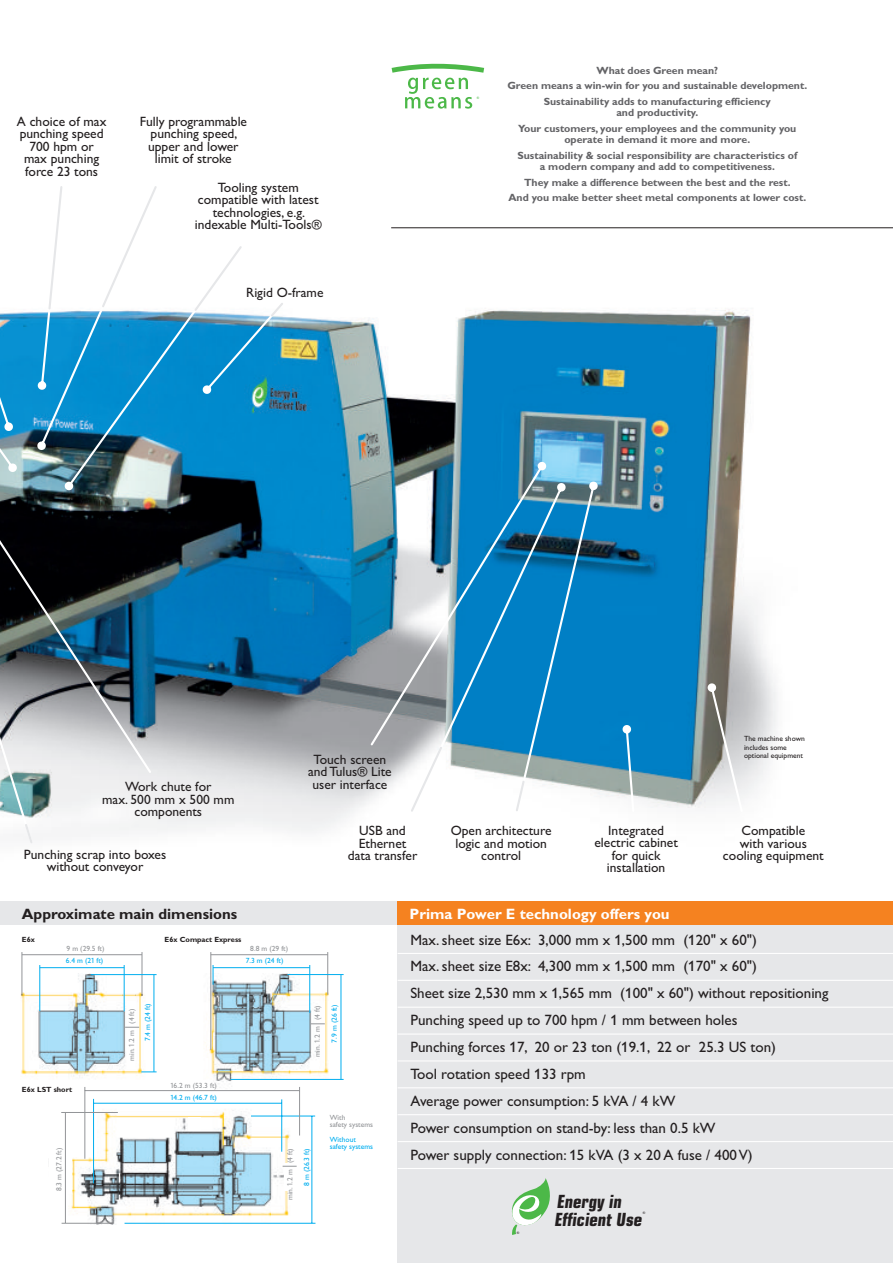
<style>
.page{position:relative;width:893px;height:1263px;background:#fff}
.page>*{position:absolute;margin:0;border:0;box-sizing:border-box;transform-origin:0 0}
.t1{font:700 condensed 18.15px/17.2px "Eurostile LT";color:#231f20}
.t2{font:15px/26.8px "Gill Alt One";color:#231f20}
.t3{font:700 15px "Gill Sans M Tone";color:#fff}
.t4{font:700 15px "Gill Alt One";color:#231f20}
.t5{font:13.5px/12.3px "Gill Alt One";color:#231f20;text-align:center}
.t6{font:700 10.5px/15.9px "Gill Alt One";color:#636366;text-align:center}
.t7{font:7.5px/6.9px "Gill Sans M Tone";color:#939598}
.t8{font:7.5px/6.9px "Gill Sans M Tone";color:#00aeef}
.t9{font:7.5px/8.7px "Gill Alt One";color:#231f20}
.t10{font:700 7.5px "Gill Sans M Tone";color:#231f20}
.t11{font:3.45px "Arial";color:#231f20}
.t12{font:3.3px "Arial";color:#4cb848}
</style>
<div class="page">
<img style="left:743px;top:310px;width:34px;height:489px">
<div style="left:0;top:902px;width:893px;height:23px;background:#e6e7e9"></div>
<img style="left:0;top:227px;width:743px;height:605px">
<svg style="left:193px;top:244px;width:51px;height:69px"></svg>
<svg style="left:409px;top:745px;width:35px;height:68px"></svg>
<svg style="left:23px;top:822px;width:11px;height:22px"></svg>
<svg style="left:269px;top:301px;width:16px;height:17px"></svg>
<svg style="left:100px;top:186px;width:58px;height:123px"></svg>
<svg style="left:47px;top:186px;width:17px;height:125px"></svg>
<svg style="left:514px;top:779px;width:12px;height:34px"></svg>
<div style="left:398px;top:902px;width:495px;height:23px;background:#f58220"></div>
<div style="left:398px;top:925px;width:495px;height:338px;background:#e6e7e9"></div>
<svg style="left:511px;top:1178px;width:39px;height:57px"></svg>
<img style="left:21px;top:974px;width:309px;height:250px">
<hr style="left:124px;top:965px;width:1px;height:46px;background:#00aeef">
<svg style="left:311px;top:1023px;width:14px;height:1px"></svg>
<hr style="left:39px;top:965px;width:1px;height:46px;background:#00aeef">
<hr style="left:40px;top:967px;width:84px;height:1px;background:#00aeef">
<hr style="left:142px;top:952px;width:1px;height:43px;background:#939598">
<svg style="left:125px;top:1027px;width:14px;height:1px"></svg>
<hr style="left:22px;top:952px;width:1px;height:43px;background:#939598">
<hr style="left:22px;top:954px;width:120px;height:1px;background:#939598">
<hr style="left:91px;top:974px;width:66px;height:1px;background:#00aeef">
<svg style="left:141px;top:1071px;width:16px;height:1px"></svg>
<hr style="left:154px;top:974px;width:1px;height:98px;background:#00aeef">
<svg style="left:135px;top:994px;width:8px;height:2px"></svg>
<hr style="left:230px;top:1079px;width:114px;height:1px;background:#00aeef">
<hr style="left:341px;top:974px;width:1px;height:105px;background:#00aeef">
<hr style="left:309px;top:965px;width:1px;height:48px;background:#00aeef">
<svg style="left:213px;top:965px;width:1px;height:20px"></svg>
<hr style="left:213px;top:967px;width:97px;height:1px;background:#00aeef">
<hr style="left:327px;top:952px;width:1px;height:43px;background:#939598">
<hr style="left:210px;top:952px;width:1px;height:98px;background:#939598">
<hr style="left:211px;top:954px;width:117px;height:1px;background:#939598">
<hr style="left:287px;top:974px;width:57px;height:1px;background:#00aeef">
<div style="left:288px;top:1143px;width:27px;height:54px;background:#fff"></div>
<hr style="left:125px;top:1223px;width:190px;height:1px;background:#00aeef">
<hr style="left:311px;top:1116px;width:1px;height:107px;background:#00aeef">
<hr style="left:251px;top:1116px;width:64px;height:1px;background:#00aeef">
<hr style="left:281px;top:1099px;width:1px;height:53px;background:#00aeef">
<hr style="left:93px;top:1099px;width:1px;height:84px;background:#00aeef">
<hr style="left:94px;top:1103px;width:188px;height:1px;background:#00aeef">
<div style="left:50px;top:1139px;width:22px;height:55px;background:#fff"></div>
<div style="left:284px;top:1163px;width:12px;height:27px;background:#fff"></div>
<div style="left:189px;top:1117px;width:12px;height:13px;background:#fff"></div>
<hr style="left:65px;top:1112px;width:1px;height:111px;background:#939598">
<hr style="left:62px;top:1223px;width:47px;height:1px;background:#939598">
<hr style="left:61px;top:1112px;width:57px;height:1px;background:#939598">
<svg style="left:283px;top:1166px;width:14px;height:1px"></svg>
<hr style="left:299px;top:1087px;width:1px;height:48px;background:#939598">
<hr style="left:85px;top:1090px;width:215px;height:1px;background:#939598">
<hr style="left:84px;top:1087px;width:1px;height:72px;background:#939598">
<hr style="left:398px;top:953px;width:495px;height:1px;background:#fff">
<hr style="left:398px;top:980px;width:495px;height:1px;background:#fff">
<hr style="left:398px;top:1007px;width:495px;height:1px;background:#fff">
<hr style="left:398px;top:1033px;width:495px;height:1px;background:#fff">
<hr style="left:398px;top:1060px;width:495px;height:1px;background:#fff">
<hr style="left:398px;top:1087px;width:495px;height:1px;background:#fff">
<hr style="left:398px;top:1114px;width:495px;height:1px;background:#fff">
<hr style="left:398px;top:1141px;width:495px;height:1px;background:#fff">
<hr style="left:398px;top:1168px;width:495px;height:1px;background:#fff">
<svg style="left:392px;top:63px;width:92px;height:46px"></svg>
<hr style="left:391px;top:228px;width:502px;height:1px;background:#231f20">
<p class="t5" style="left:17px;top:117px;width:91px">A choice of max punching speed<br>700 hpm or max punching force 23 tons</p>
<p class="t5" style="left:140px;top:117px;width:109px">Fully programmable punching speed, upper and lower limit of stroke</p>
<p class="t5" style="left:195px;top:183px;width:128px">Tooling system compatible with latest technologies, e.g. indexable Multi-Tools®</p>
<p class="t5" style="left:246px;top:288px;width:79px">Rigid O-frame</p>
<p class="t12" style="left:477px;top:97px;width:4px">®</p>
<p class="t6" style="left:507px;top:63px;width:301px">What does Green mean?<br>Green means a win-win for you and sustainable development.<br>Sustainability adds to manufacturing efficiency</p>
<p class="t6" style="left:518px;top:106px;width:280px">and productivity.<br>Your customers, your employees and the community you</p>
<p class="t6" style="left:517px;top:133px;width:281px">operate in demand it more and more.<br>Sustainability &amp; social responsibility are characteristics of</p>
<p class="t6" style="left:508px;top:159px;width:299px">a modern company and add to competitiveness.<br>They make a difference between the best and the rest.<br>And you make better sheet metal components at lower cost.</p>
<p class="t5" style="left:102px;top:782px;width:134px">Work chute for<br>max. 500 mm x 500 mm components</p>
<p class="t5" style="left:308px;top:755px;width:85px">Touch screen and Tulus® Lite user interface</p>
<p class="t9" style="left:744px;top:735px;width:62px">The machine shown includes some optional equipment</p>
<p class="t5" style="left:24px;top:849px;width:144px">Punching scrap into boxes without conveyor</p>
<p class="t4" style="left:22px;top:908px;width:217px">Approximate main dimensions</p>
<p class="t5" style="left:348px;top:826px;width:71px">USB and<br>Ethernet data transfer</p>
<p class="t5" style="left:594px;top:826px;width:85px">Integrated electric cabinet for quick installation</p>
<p class="t5" style="left:451px;top:826px;width:102px">Open architecture logic and motion control</p>
<p class="t3" style="left:410px;top:905px;width:262px">Prima Power E technology offers you</p>
<p class="t5" style="left:723px;top:826px;width:102px">Compatible<br>with various cooling equipment</p>
<p class="t10" style="left:22px;top:935px;width:15px">E6x</p>
<p class="t10" style="left:165px;top:935px;width:78px">E6x Compact Express</p>
<p class="t7" style="left:67px;top:945px;width:39px">9 m (29.5 ft)</p>
<p class="t7" style="left:250px;top:945px;width:39px">8.8 m (29 ft)</p>
<p class="t8" style="left:66px;top:957px;width:39px">6.4 m (21 ft)</p>
<p class="t8" style="left:246px;top:957px;width:39px">7.3 m (24 ft)</p>
<p class="t8" style="left:144px;top:1041px;width:39px;rotate:-90deg">7.4 m (24 ft)</p>
<p class="t8" style="left:331px;top:1042px;width:39px;rotate:-90deg">7.9 m (26 ft)</p>
<p class="t7" style="left:128px;top:1061px;width:54px;rotate:-90deg">min. 1.2 m (4 ft)</p>
<p class="t7" style="left:314px;top:1057px;width:54px;rotate:-90deg">min. 1.2 m (4 ft)</p>
<p class="t7" style="left:170px;top:1082px;width:48px">16.2 m (53.3 ft)</p>
<p class="t8" style="left:170px;top:1094px;width:48px">14.2 m (46.7 ft)</p>
<p class="t10" style="left:22px;top:1085px;width:52px">E6x LST short</p>
<p class="t7" style="left:56px;top:1191px;width:45px;rotate:-90deg">8.3 m (27.2 ft)</p>
<p class="t8" style="left:303px;top:1186px;width:39px;rotate:-90deg">8 m (26.3 ft)</p>
<p class="t7" style="left:287px;top:1200px;width:54px;rotate:-90deg">min. 1.2 m (4 ft)</p>
<p class="t7" style="left:330px;top:1114px;width:45px">With<br>safety systems</p>
<p class="t8" style="left:330px;top:1136px;width:45px">Without safety systems</p>
<p class="t2" style="left:410px;top:928px;width:420px">Max. sheet size E6x: 3,000 mm x 1,500 mm (120" x 60")<br>Max. sheet size E8x: 4,300 mm x 1,500 mm (170" x 60")<br>Sheet size 2,530 mm x 1,565 mm (100" x 60") without repositioning Punching speed up to 700 hpm / 1 mm between holes<br>Punching forces 17, 20 or 23 ton (19.1, 22 or 25.3 US ton)<br>Tool rotation speed 133 rpm<br>Average power consumption: 5 kVA / 4 kW<br>Power consumption on stand-by: less than 0.5 kW<br>Power supply connection: 15 kVA (3 x 20 A fuse / 400 V)</p>
<p class="t11" style="left:517px;top:1231px;width:4px">®</p>
<h1 class="t1" style="left:554px;top:1195px;width:91px">Energy in<br>Efficient Use</h1>
<p class="t11" style="left:643px;top:1211px;width:4px">®</p>
</div>
